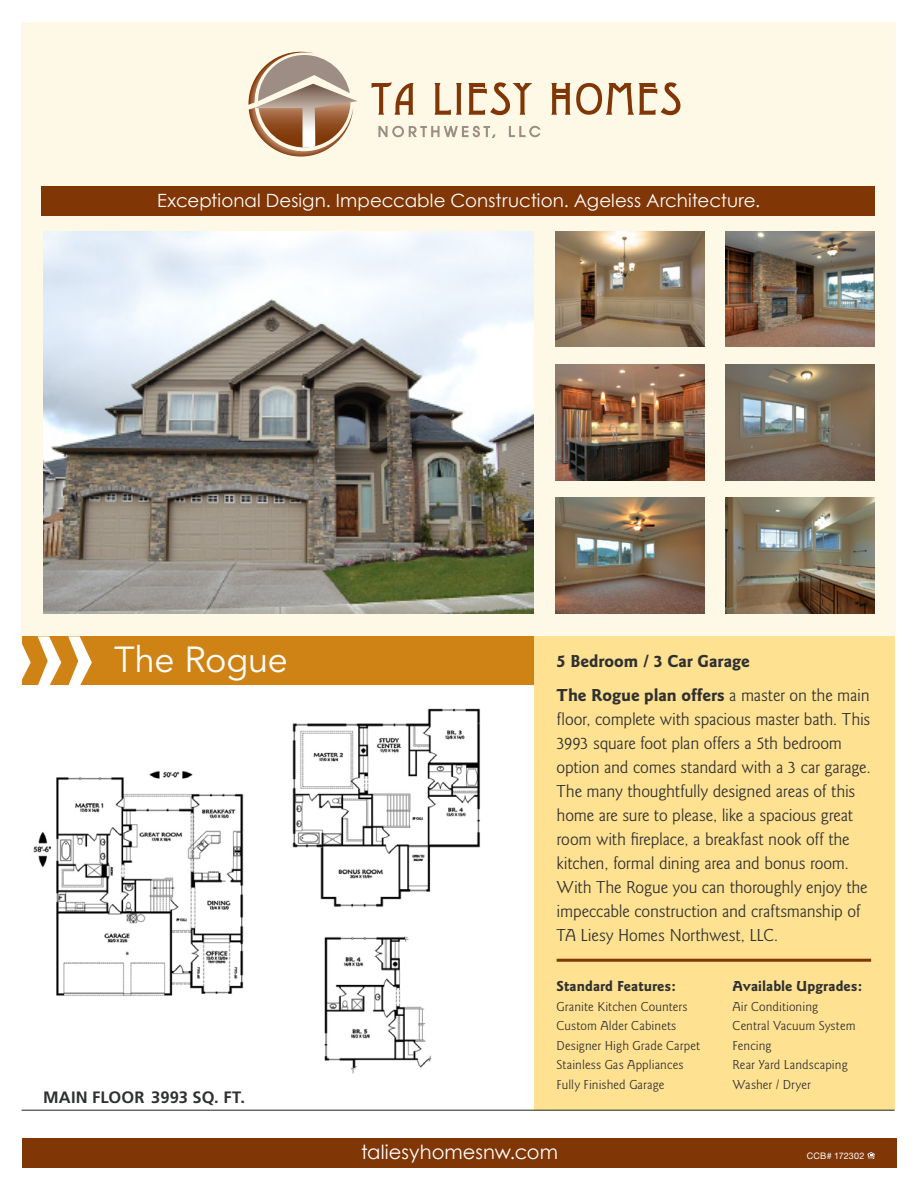
<style>
.page{position:relative;width:918px;height:1188px;background:#fff}
.page>*{position:absolute;margin:0;border:0;box-sizing:border-box;transform-origin:0 0}
.t1{font:36px "Avenir";letter-spacing:-.005em;color:#fff}
.t2{font:19.5px "Century Gothic";letter-spacing:.005em;color:#fff}
.t3{font:18.3px "Century Gothic";letter-spacing:.005em;color:#fff}
.body{font:18px/24px "Goudy Sans";letter-spacing:-.01em;color:#2f3131}
.body-2{font:700 18px "Goudy Sans";color:#2f3131}
.t4{font:700 16.5px "Frutiger";letter-spacing:.005em;color:#2f3131}
.body-3{font:700 15px "Goudy Sans";color:#2f3131}
.body-4{font:13.5px "Goudy Sans";letter-spacing:.01em;color:#2f3131}
.mls_number{font:9px "Helvetica Neue";letter-spacing:.02em;color:#fff}
.s1{font-weight:700}
</style>
<div class="page">
<img style="left:256px;top:936px;width:231px;height:174px">
<div style="left:22px;top:1138px;width:875px;height:30px;background:#803605"></div>
<div style="left:534px;top:636px;width:361px;height:474px;background:#ffe192"></div>
<div style="left:22px;top:22px;width:874px;height:428px;background:#fef9e7"></div>
<div style="left:22px;top:208px;width:874px;height:428px;background:#fef9e7"></div>
<div style="left:22px;top:636px;width:512px;height:49px;background:#d08315"></div>
<img style="left:43px;top:231px;width:491px;height:383px">
<img style="left:555px;top:231px;width:149px;height:116px">
<img style="left:555px;top:364px;width:149px;height:116px">
<img style="left:726px;top:231px;width:149px;height:116px">
<img style="left:726px;top:364px;width:149px;height:116px">
<img style="left:726px;top:498px;width:149px;height:116px">
<img style="left:555px;top:498px;width:149px;height:116px">
<svg style="left:248px;top:52px;width:109px;height:105px"></svg>
<svg style="left:372px;top:82px;width:42px;height:33px"></svg>
<svg style="left:434px;top:83px;width:28px;height:32px"></svg>
<svg style="left:468px;top:82px;width:65px;height:33px"></svg>
<svg style="left:551px;top:82px;width:129px;height:33px"></svg>
<svg style="left:378px;top:125px;width:118px;height:13px"></svg>
<svg style="left:509px;top:126px;width:32px;height:11px"></svg>
<div style="left:41px;top:186px;width:834px;height:29px;background:#803605"></div>
<hr style="left:22px;top:1110px;width:873px;height:1px;background:#231f20">
<svg style="left:867px;top:1152px;width:8px;height:8px"></svg>
<hr style="left:557px;top:959px;width:314px;height:3px;background:#803605">
<img style="left:33px;top:771px;width:226px;height:228px">
<img style="left:292px;top:708px;width:189px;height:199px">
<svg style="left:68px;top:636px;width:24px;height:49px"></svg>
<svg style="left:38px;top:636px;width:23px;height:49px"></svg>
<svg style="left:22px;top:644px;width:9px;height:36px"></svg>
<p class="t3" style="left:157px;top:189px;width:605px">Exceptional Design. Impeccable Construction. Ageless Architecture.</p>
<p class="t1" style="left:114px;top:639px;width:175px">The Rogue</p>
<p class="t4" style="left:43px;top:1088px;width:203px">MAIN FLOOR 3993 SQ. FT.</p>
<p class="body-2" style="left:557px;top:650px;width:195px">5 Bedroom / 3 Car Garage</p>
<p class="body" style="left:557px;top:684px;width:316px"><span class="s1">The Rogue plan offers</span> a master on the main floor, complete with spacious master bath. This 3993 square foot plan offers a 5th bedroom option and comes standard with a 3 car garage.<br>The many thoughtfully designed areas of this home are sure to please, like a spacious great room with fireplace, a breakfast nook off the kitchen, formal dining area and bonus room.<br>With The Rogue you can thoroughly enjoy the impeccable construction and craftsmanship of TA Liesy Homes Northwest, LLC.</p>
<p class="body-3" style="left:557px;top:978px;width:121px">Standard Features:</p>
<p class="body-4" style="left:557px;top:999px;width:132px">Granite Kitchen Counters</p>
<p class="body-4" style="left:557px;top:1018px;width:121px">Custom Alder Cabinets</p>
<p class="body-4" style="left:557px;top:1038px;width:145px">Designer High Grade Carpet</p>
<p class="body-4" style="left:557px;top:1057px;width:129px">Stainless Gas Appliances</p>
<p class="body-4" style="left:557px;top:1077px;width:109px">Fully Finished Garage</p>
<p class="t2" style="left:361px;top:1140px;width:198px">taliesyhomesnw.com</p>
<p class="body-3" style="left:733px;top:978px;width:131px">Available Upgrades:</p>
<p class="body-4" style="left:733px;top:999px;width:87px">Air Conditioning</p>
<p class="body-4" style="left:733px;top:1018px;width:124px">Central Vacuum System</p>
<p class="body-4" style="left:733px;top:1038px;width:41px">Fencing</p>
<p class="body-4" style="left:733px;top:1057px;width:117px">Rear Yard Landscaping</p>
<p class="body-4" style="left:733px;top:1077px;width:80px">Washer / Dryer</p>
<p class="mls_number" style="left:807px;top:1151px;width:59px">CCB# 172302</p>
</div>
